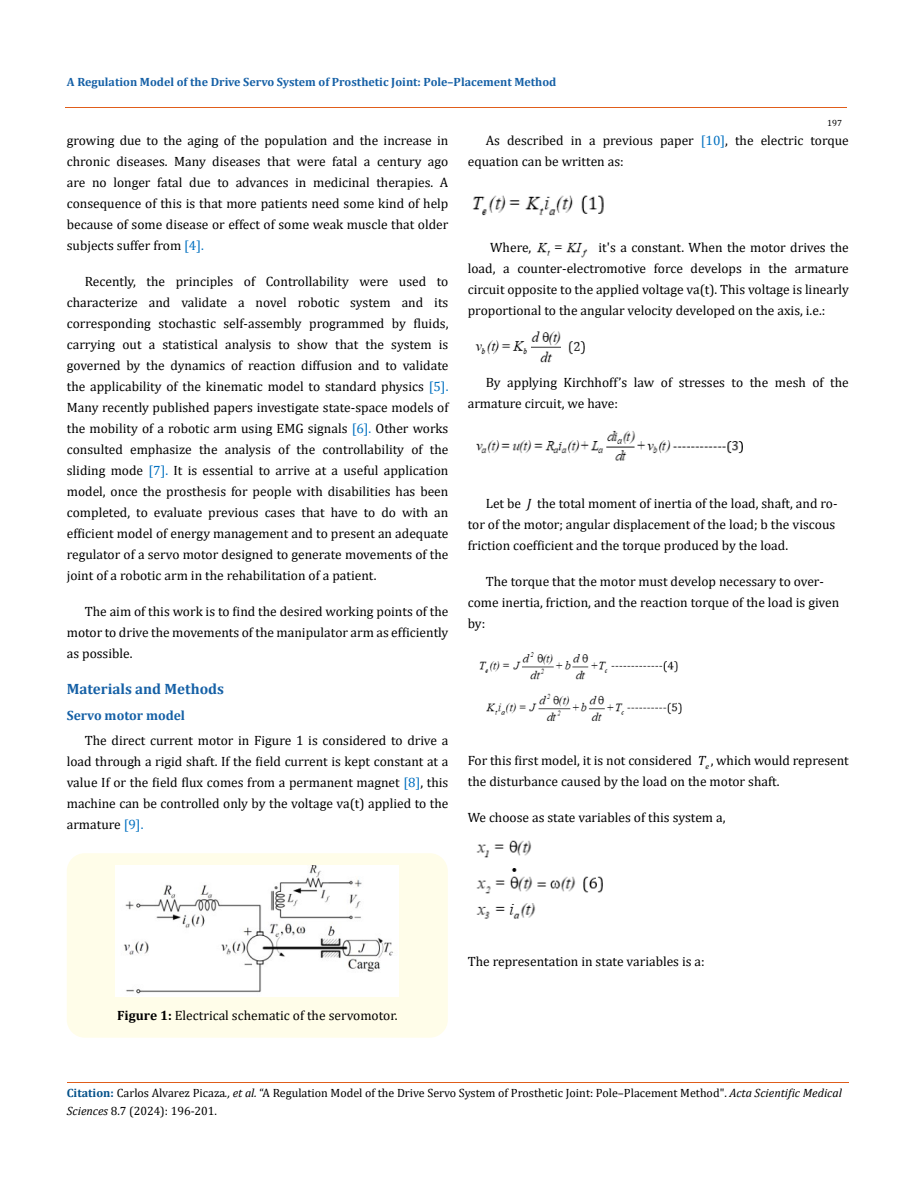
<style>
.page{position:relative;width:917px;height:1188px;background:#fff}
.page>*{position:absolute;margin:0;border:0;box-sizing:border-box;transform-origin:0 0}
.t1{font:700 15px "Cambria";color:#1560a6}
.t2{font:13.5px/21px "Cambria";color:#000;text-align:justify}
.t3{font:700 13.5px "Cambria";color:#1560a6}
.t4{font:12px/18px "Cambria";color:#000}
.t5{font:700 12px "Cambria";color:#1560a6}
.t6{font:9px "Cambria";color:#000}
.s1{color:#0070c0}
.s2{font-style:italic}
.s3{font-weight:700}
.s4{font-weight:700;color:#035089}
</style>
<div class="page">
<img style="left:472px;top:195px;width:132px;height:21px">
<img style="left:536px;top:242px;width:52px;height:16px">
<img style="left:475px;top:331px;width:110px;height:32px">
<img style="left:476px;top:430px;width:267px;height:31px">
<img style="left:479px;top:652px;width:203px;height:69px">
<img style="left:476px;top:840px;width:127px;height:79px">
<div style="left:67px;top:853px;width:381px;height:185px;background:#fffde9;border-radius:18px"></div>
<img style="left:116px;top:866px;width:282px;height:131px">
<hr style="left:65px;top:108px;width:782px;height:1px;background:#e05d1a">
<hr style="left:67px;top:1082px;width:781px;height:1px;background:#e05d1a">
<p class="t5" style="left:67px;top:73px;width:491px">A Regulation Model of the Drive Servo System of Prosthetic Joint: Pole–Placement Method</p>
<p class="t6" style="left:827px;top:118px;width:16px">197</p>
<p class="t2" style="left:67px;top:130px;width:383px">growing due to the aging of the population and the increase in chronic diseases. Many diseases that were fatal a century ago are no longer fatal due to advances in medicinal therapies. A consequence of this is that more patients need some kind of help because of some disease or effect of some weak muscle that older subjects suffer from <span class="s1">[4].</span></p>
<p class="t2" style="left:67px;top:271px;width:383px;text-indent:18px">Recently, the principles of Controllability were used to characterize and validate a novel robotic system and its corresponding stochastic self-assembly programmed by fluids, carrying out a statistical analysis to show that the system is governed by the dynamics of reaction diffusion and to validate the applicability of the kinematic model to standard physics <span class="s1">[5].<br></span>Many recently published papers investigate state-space models of the mobility of a robotic arm using EMG signals <span class="s1">[6].</span> Other works consulted emphasize the analysis of the controllability of the sliding mode <span class="s1">[7].</span> It is essential to arrive at a useful application model, once the prosthesis for people with disabilities has been completed, to evaluate previous cases that have to do with an efficient model of energy management and to present an adequate regulator of a servo motor designed to generate movements of the joint of a robotic arm in the rehabilitation of a patient.</p>
<p class="t2" style="left:67px;top:601px;width:383px;text-indent:18px">The aim of this work is to find the desired working points of the motor to drive the movements of the manipulator arm as efficiently as possible.</p>
<p class="t1" style="left:67px;top:679px;width:159px">Materials and Methods</p>
<p class="t3" style="left:67px;top:706px;width:120px">Servo motor model</p>
<p class="t2" style="left:67px;top:730px;width:383px;text-indent:18px">The direct current motor in Figure 1 is considered to drive a load through a rigid shaft. If the field current is kept constant at a value If or the field flux comes from a permanent magnet <span class="s1">[8]</span>, this machine can be controlled only by the voltage va(t) applied to the armature <span class="s1">[9].</span></p>
<p class="t2" style="left:468px;top:130px;width:382px;text-indent:18px">As described in a previous paper <span class="s1">[10]</span>, the electric torque equation can be written as:</p>
<p class="t2" style="left:468px;top:237px;width:382px;text-indent:131px">it's a constant. When the motor drives the load, a counter-electromotive force develops in the armature circuit opposite to the applied voltage va(t). This voltage is linearly proportional to the angular velocity developed on the axis, i.e.:</p>
<p class="t2" style="left:490px;top:237px;width:43px">Where,</p>
<p class="t2" style="left:468px;top:372px;width:382px;text-indent:18px">By applying Kirchhoff’s law of stresses to the mesh of the armature circuit, we have:</p>
<p class="t2" style="left:468px;top:493px;width:371px;text-align:left;text-indent:18px">Let be <span class="s2">J</span> the total moment of inertia of the load, shaft, and ro&shy;tor of the motor; angular displacement of the load; b the viscous friction coefficient and the torque produced by the load.</p>
<p class="t2" style="left:468px;top:571px;width:373px;text-align:left;text-indent:18px">The torque that the motor must develop necessary to over&shy;come inertia, friction, and the reaction torque of the load is given by:</p>
<p class="t2" style="left:468px;top:750px;width:382px">For this first model, it is not considered <span class="s2">T</span><sub>e</sub> , which would represent the disturbance caused by the load on the motor shaft.</p>
<p class="t2" style="left:468px;top:807px;width:259px">We choose as state variables of this system a,</p>
<p class="t2" style="left:117px;top:1005px;width:282px"><span class="s3">Figure 1:</span> Electrical schematic of the servomotor.</p>
<p class="t2" style="left:468px;top:951px;width:238px">The representation in state variables is a:</p>
<p class="t4" style="left:67px;top:1084px;width:776px"><span class="s4">Citation:</span> Carlos Alvarez Picaza<span class="s2">., et al.</span> “A Regulation Model of the Drive Servo System of Prosthetic Joint: Pole–Placement Method". <span class="s2">Acta Scientific Medical<br>Sciences</span> 8.7 (2024): 196-201.</p>
</div>
